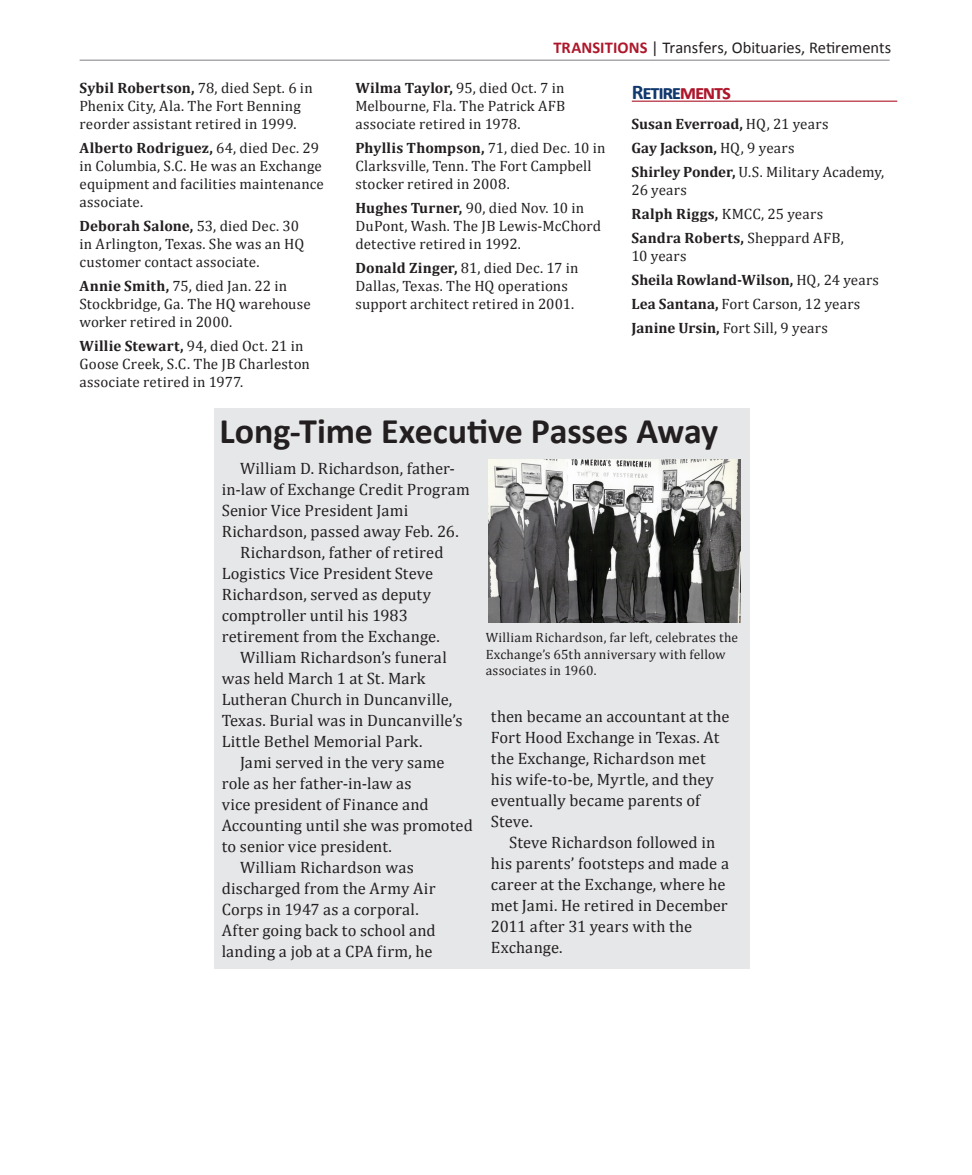
<style>
.page{position:relative;width:972px;height:1175px;background:#fff}
.page>*{position:absolute;margin:0;border:0;box-sizing:border-box;transform-origin:0 0}
.Headline_24point{font:700 36px "Calibri";letter-spacing:-.005em;color:#231f20}
.Headers{font:700 21px "Calibri";letter-spacing:-.065em;color:#11386d}
.Body_Text{font:16.5px/21px "Cambria";letter-spacing:.005em;color:#231f20}
.t1{font:16.5px "Calibri";letter-spacing:-.005em;color:#231f20}
.Spotlight_TEXT_trans{font:15px/18px "Cambria";letter-spacing:.015em;color:#231f20}
.Spotlight_TEXT_trans-2{font:700 15px "Cambria";color:#231f20}
.Photo_cutline{font:13.5px/16.5px "Cambria";letter-spacing:.015em;color:#231f20}
.s1{font-weight:700}
.s2{font-weight:700;color:#ae172b}
.s3{color:#ae172b}
.s4{font-weight:400}
</style>
<div class="page">
<hr style="left:80px;top:59px;width:810px;height:2px;background:#a8a9ad">
<hr style="left:632px;top:101px;width:265px;height:1px;background:#ae172b">
<div style="left:214px;top:409px;width:536px;height:559px;background:#e6e7e9"></div>
<img style="left:489px;top:459px;width:251px;height:163px">
<p class="Spotlight_TEXT_trans" style="left:80px;top:78px;width:235px"><span class="s1">Sybil Robertson,</span> 78, died Sept. 6 in<br>Phenix City, Ala. The Fort Benning reorder assistant retired in 1999.</p>
<p class="Spotlight_TEXT_trans" style="left:80px;top:138px;width:246px"><span class="s1">Alberto Rodriguez,</span> 64, died Dec. 29 in Columbia, S.C. He was an Exchange equipment and facilities maintenance associate.</p>
<p class="Spotlight_TEXT_trans" style="left:80px;top:216px;width:226px"><span class="s1">Deborah Salone,</span> 53, died Dec. 30 in Arlington, Texas. She was an HQ customer contact associate.</p>
<p class="Spotlight_TEXT_trans" style="left:80px;top:276px;width:233px"><span class="s1">Annie Smith,</span> 75, died Jan. 22 in<br>Stockbridge, Ga. The HQ warehouse worker retired in 2000.</p>
<p class="Spotlight_TEXT_trans" style="left:80px;top:336px;width:232px"><span class="s1">Willie Stewart,</span> 94, died Oct. 21 in<br>Goose Creek, S.C. The JB Charleston associate retired in 1977.</p>
<p class="t1" style="left:553px;top:38px;width:339px"><span class="s2">TRANSITIONS</span> | Transfers, Obituaries, Retirements</p>
<p class="Headers" style="left:632px;top:79px;width:101px">Retire<span class="s3">ments</span></p>
<p class="Spotlight_TEXT_trans" style="left:356px;top:78px;width:211px;text-align:justify"><span class="s1">Wilma Taylor,</span> 95, died Oct. 7 in Melbourne, Fla. The Patrick AFB associate retired in 1978.</p>
<p class="Spotlight_TEXT_trans" style="left:356px;top:138px;width:252px"><span class="s1">Phyllis Thompson,</span> 71, died Dec. 10 in<br>Clarksville, Tenn. The Fort Campbell stocker retired in 2008.</p>
<p class="Spotlight_TEXT_trans" style="left:356px;top:198px;width:247px"><span class="s1">Hughes Turner,</span> 90, died Nov. 10 in<br>DuPont, Wash. The JB Lewis-McChord detective retired in 1992.</p>
<p class="Spotlight_TEXT_trans" style="left:356px;top:258px;width:225px"><span class="s1">Donald Zinger,</span> 81, died Dec. 17 in<br>Dallas, Texas. The HQ operations support architect retired in 2001.</p>
<p class="Spotlight_TEXT_trans-2" style="left:632px;top:113px;width:198px">Susan Everroad, <span class="s4">HQ, 21 years</span></p>
<p class="Spotlight_TEXT_trans-2" style="left:632px;top:137px;width:165px">Gay Jackson, <span class="s4">HQ, 9 years</span></p>
<p class="Spotlight_TEXT_trans" style="left:632px;top:162px;width:254px"><span class="s1">Shirley Ponder,</span> U.S. Military Academy,<br>26 years</p>
<p class="Spotlight_TEXT_trans" style="left:632px;top:204px;width:193px"><span class="s1">Ralph Riggs,</span> KMCC, 25 years</p>
<p class="Spotlight_TEXT_trans" style="left:632px;top:228px;width:214px"><span class="s1">Sandra Roberts,</span> Sheppard AFB,<br>10 years</p>
<p class="Spotlight_TEXT_trans-2" style="left:632px;top:269px;width:249px">Sheila Rowland-Wilson, <span class="s4">HQ, 24 years</span></p>
<p class="Spotlight_TEXT_trans" style="left:632px;top:294px;width:230px"><span class="s1">Lea Santana,</span> Fort Carson, 12 years</p>
<p class="Spotlight_TEXT_trans" style="left:632px;top:318px;width:198px"><span class="s1">Janine Ursin,</span> Fort Sill, 9 years</p>
<p class="Headline_24point" style="left:220px;top:409px;width:500px">Long-Time Executive Passes Away</p>
<p class="Body_Text" style="left:222px;top:458px;width:250px;text-indent:18px">William D. Richardson, father&shy;in-law of Exchange Credit Program<br>Senior Vice President Jami<br>Richardson, passed away Feb. 26.</p>
<p class="Body_Text" style="left:222px;top:542px;width:223px;text-indent:18px">Richardson, father of retired<br>Logistics Vice President Steve<br>Richardson, served as deputy comptroller until his 1983 retirement from the Exchange.</p>
<p class="Body_Text" style="left:222px;top:647px;width:242px;text-indent:18px">William Richardson’s funeral was held March 1 at St. Mark<br>Lutheran Church in Duncanville,<br>Texas. Burial was in Duncanville’s<br>Little Bethel Memorial Park.</p>
<p class="Body_Text" style="left:222px;top:752px;width:253px;text-indent:18px">Jami served in the very same role as her father-in-law as<br>vice president of Finance and<br>Accounting until she was promoted to senior vice president.</p>
<p class="Body_Text" style="left:222px;top:857px;width:216px;text-indent:18px">William Richardson was discharged from the Army Air<br>Corps in 1947 as a corporal.<br>After going back to school and landing a job at a CPA firm, he</p>
<p class="Photo_cutline" style="left:486px;top:629px;width:254px">William Richardson, far left, celebrates the<br>Exchange’s 65th anniversary with fellow associates in 1960.</p>
<p class="Body_Text" style="left:491px;top:705px;width:240px">then became an accountant at the<br>Fort Hood Exchange in Texas. At the Exchange, Richardson met his wife-to-be, Myrtle, and they eventually became parents of<br>Steve.</p>
<p class="Body_Text" style="left:491px;top:831px;width:240px;text-indent:18px">Steve Richardson followed in his parents’ footsteps and made a career at the Exchange, where he met Jami. He retired in December<br>2011 after 31 years with the<br>Exchange.</p>
</div>
